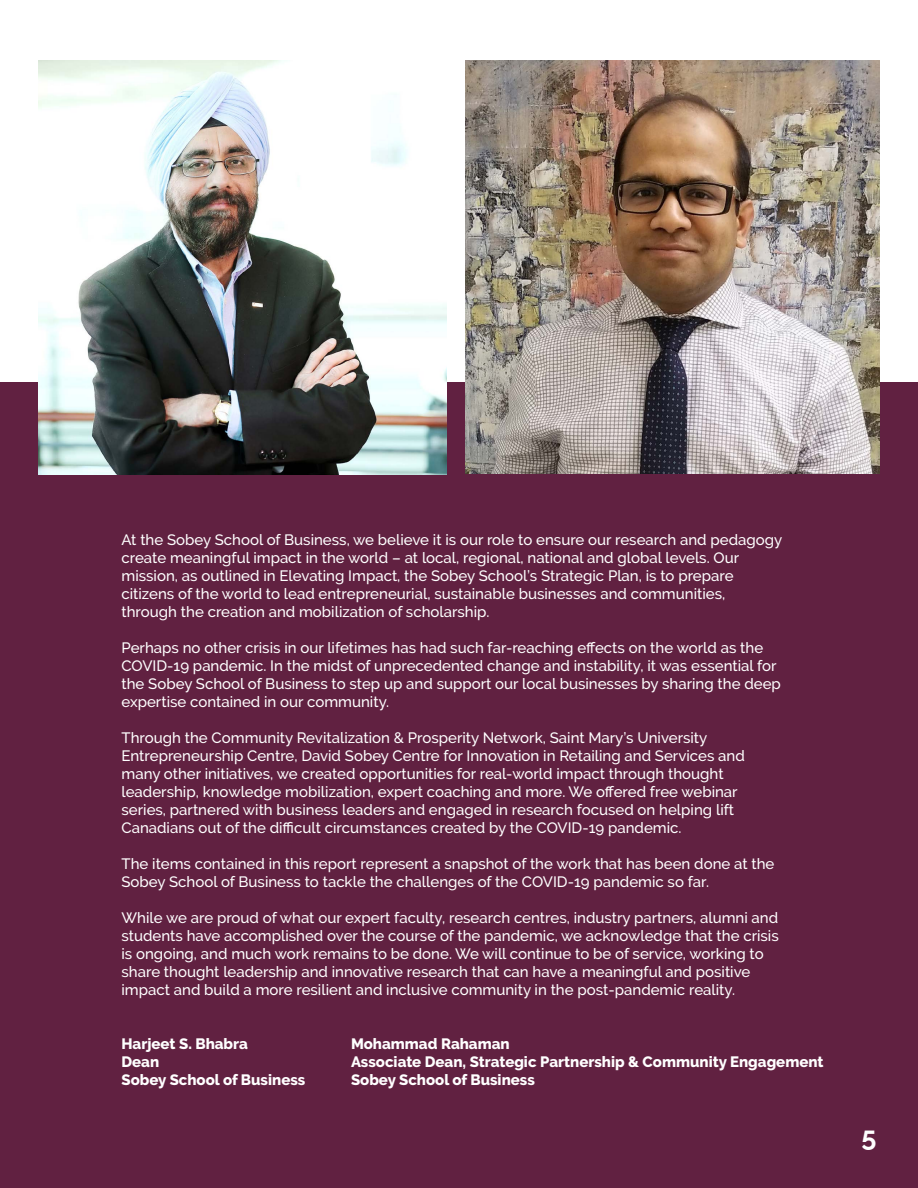
<style>
.page{position:relative;width:918px;height:1188px;background:#fff}
.page>*{position:absolute;margin:0;border:0;box-sizing:border-box;transform-origin:0 0}
.t1{font:700 27px "Raleway";color:#fff}
.t2{font:500 15px/18px "Raleway";color:#fff}
.t3{font:800 15px/18px "Raleway";color:#fff}
</style>
<div class="page">
<div style="left:0;top:382px;width:918px;height:806px;background:#612141"></div>
<img style="left:39px;top:60px;width:407px;height:415px">
<img style="left:466px;top:60px;width:413px;height:414px">
<p class="t2" style="left:122px;top:531px;width:662px">At the Sobey School of Business, we believe it is our role to ensure our research and pedagogy create meaningful impact in the world – at local, regional, national and global levels. Our mission, as outlined in Elevating Impact, the Sobey School’s Strategic Plan, is to prepare citizens of the world to lead entrepreneurial, sustainable businesses and communities, through the creation and mobilization of scholarship.</p>
<p class="t2" style="left:122px;top:639px;width:661px">Perhaps no other crisis in our lifetimes has had such far-reaching effects on the world as the COVID-19 pandemic. In the midst of unprecedented change and instability, it was essential for the Sobey School of Business to step up and support our local businesses by sharing the deep expertise contained in our community.</p>
<p class="t2" style="left:122px;top:729px;width:625px">Through the Community Revitalization &amp; Prosperity Network, Saint Mary’s University Entrepreneurship Centre, David Sobey Centre for Innovation in Retailing and Services and many other initiatives, we created opportunities for real-world impact through thought leadership, knowledge mobilization, expert coaching and more. We offered free webinar series, partnered with business leaders and engaged in research focused on helping lift Canadians out of the difficult circumstances created by the COVID-19 pandemic.</p>
<p class="t2" style="left:122px;top:855px;width:655px">The items contained in this report represent a snapshot of the work that has been done at the<br>Sobey School of Business to tackle the challenges of the COVID-19 pandemic so far.</p>
<p class="t2" style="left:122px;top:909px;width:659px">While we are proud of what our expert faculty, research centres, industry partners, alumni and students have accomplished over the course of the pandemic, we acknowledge that the crisis is ongoing, and much work remains to be done. We will continue to be of service, working to share thought leadership and innovative research that can have a meaningful and positive impact and build a more resilient and inclusive community in the post-pandemic reality.</p>
<p class="t3" style="left:122px;top:1035px;width:185px">Harjeet S. Bhabra<br>Dean<br>Sobey School of Business</p>
<p class="t3" style="left:351px;top:1035px;width:474px">Mohammad Rahaman<br>Associate Dean, Strategic Partnership &amp; Community Engagement<br>Sobey School of Business</p>
<h1 class="t1" style="left:862px;top:1121px;width:16px">5</h1>
</div>
